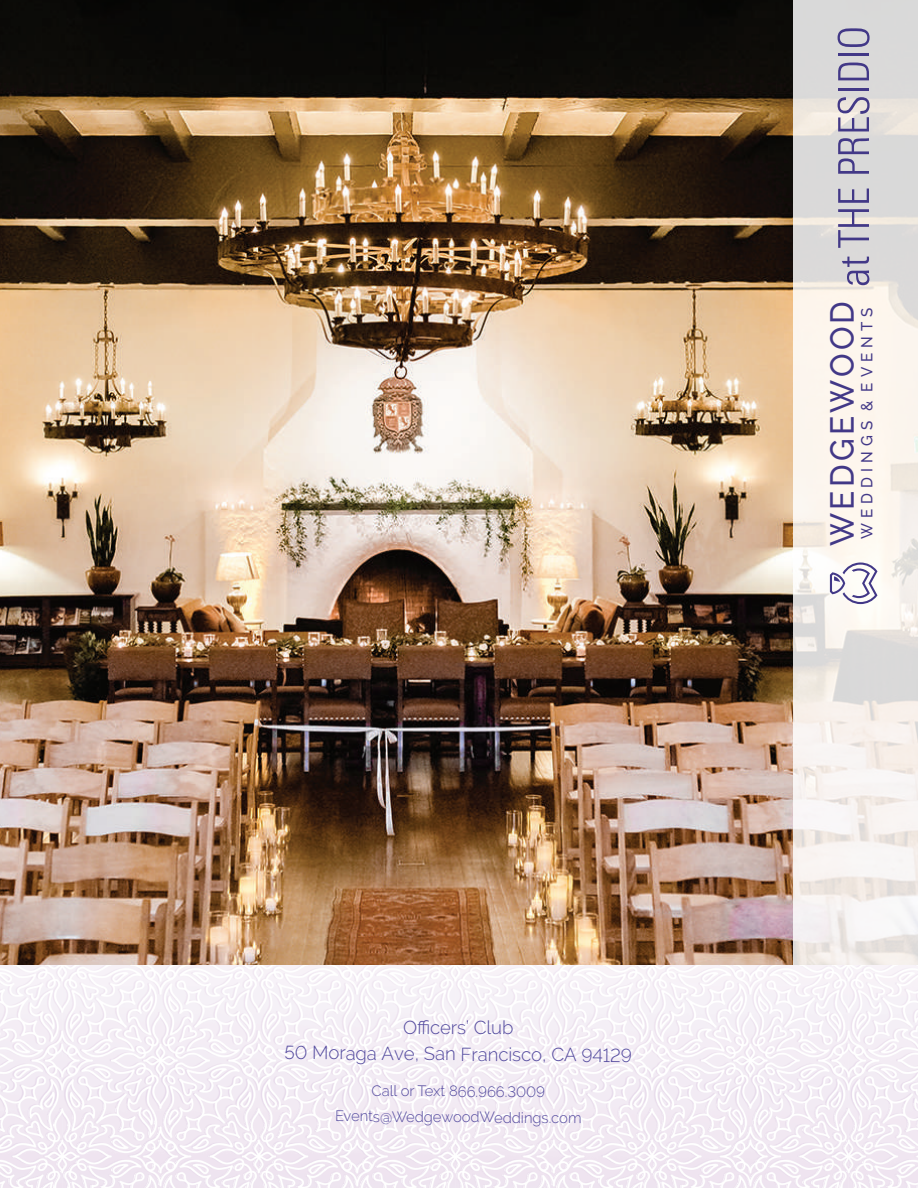
<style>
.page{position:relative;width:918px;height:1188px;background:#fff}
.page>*{position:absolute;margin:0;border:0;box-sizing:border-box;transform-origin:0 0}
.t1{font:500 33.15px "Raleway";letter-spacing:.105em;color:#423887;scale:.95 1}
.t2{font:300 18.75px/26.7px "Raleway";letter-spacing:-.01em;color:#52499e;text-align:center}
.t3{font:500 15.9px "Raleway";letter-spacing:.335em;color:#423887;scale:.95 1}
.t4{font:300 15px/25.7px "Raleway";letter-spacing:-.01em;color:#52499e;text-align:center}
</style>
<div class="page">
<img style="left:0;top:0;width:793px;height:966px">
<svg style="left:793px;top:0;width:125px;height:966px;fill:#f6f0eb"></svg>
<img style="left:0;top:966px;width:918px;height:222px">
<svg style="left:838px;top:209px;width:31px;height:39px"></svg>
<svg style="left:838px;top:189px;width:31px;height:14px"></svg>
<svg style="left:838px;top:138px;width:31px;height:36px"></svg>
<svg style="left:838px;top:97px;width:32px;height:34px"></svg>
<hr style="left:838px;top:88px;width:31px;height:3px;background:#423887">
<svg style="left:838px;top:63px;width:31px;height:17px"></svg>
<hr style="left:838px;top:53px;width:31px;height:3px;background:#423887">
<svg style="left:838px;top:28px;width:32px;height:20px"></svg>
<svg style="left:842px;top:257px;width:27px;height:28px"></svg>
<svg style="left:830px;top:563px;width:48px;height:41px"></svg>
<p class="t2" style="left:285px;top:1014px;width:349px">Officers’ Club<br>50 Moraga Ave, San Francisco, CA 94129</p>
<p class="t4" style="left:335px;top:1078px;width:248px">Call or Text 866.966.3009<br>Events@WedgewoodWeddings.com</p>
<h1 class="t1" style="left:823px;top:546px;width:260px;rotate:-90deg">WEDGEWOOD</h1>
<p class="t3" style="left:858px;top:539px;width:245px;rotate:-90deg">WEDDINGS &amp; EVENTS</p>
</div>
